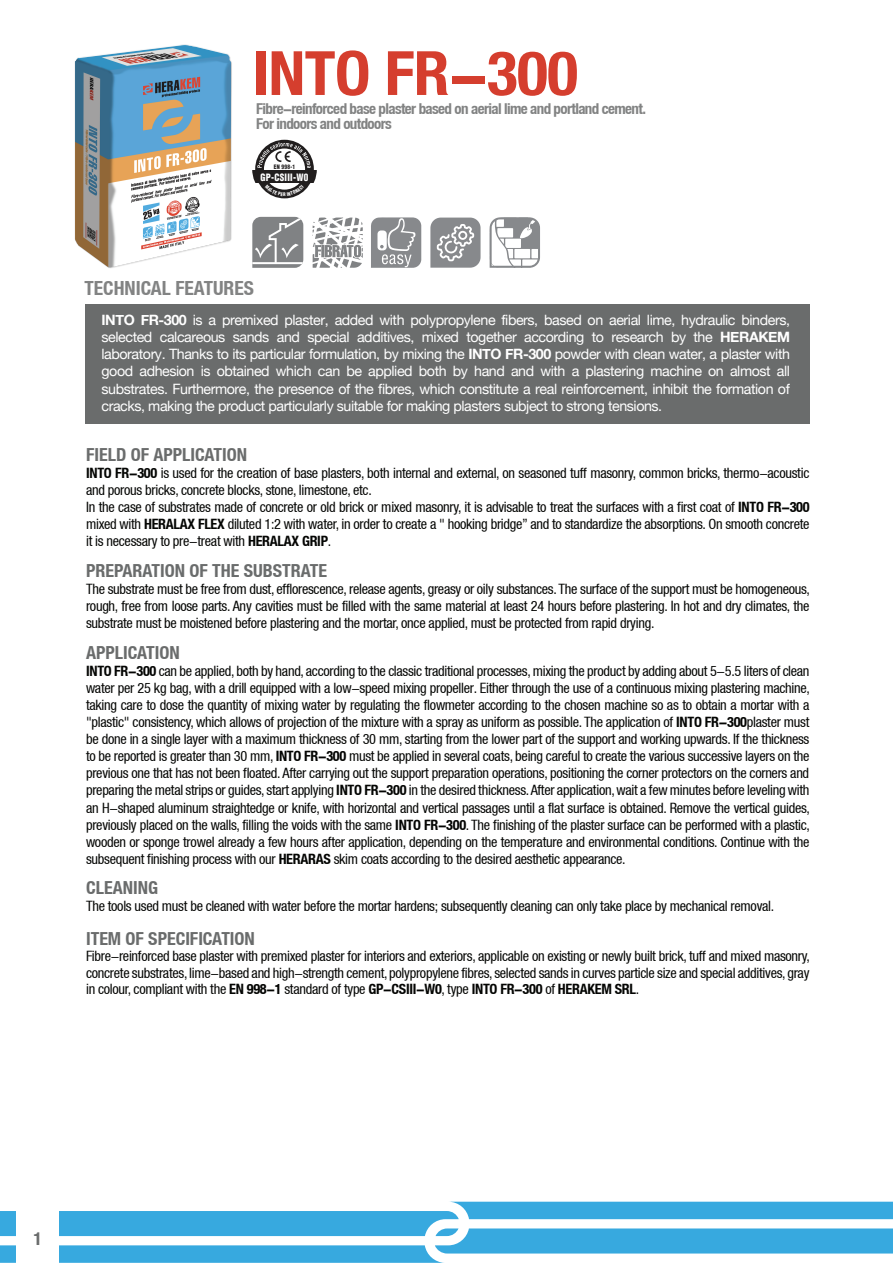
<style>
.page{position:relative;width:893px;height:1263px;background:#fff}
.page>*{position:absolute;margin:0;border:0;box-sizing:border-box;transform-origin:0 0}
.t1{font:700 condensed 61.2px "Helvetica Neue LT";letter-spacing:-.01em;color:#d53e2e;scale:1.05 1}
.t2{font:700 condensed 19.5px "Helvetica Neue LT";color:#828383}
.t3{font:700 condensed 18px "Helvetica Neue LT";color:#6a6c6c}
.t4{font:700 condensed 18px "Helvetica Neue";color:#6a6c6c}
.t5{font:700 condensed 15px/15px "Helvetica Neue LT";letter-spacing:-.04em;color:#828383}
.t6{font:condensed 14.25px/17.1px "Helvetica Neue LT";letter-spacing:-.02em;color:#040503;text-align:justify}
.t7{font:14.25px/17.1px "Helvetica Neue";letter-spacing:-.03em;color:#fff;text-align:justify}
.t8{font:900 condensed 9.9px "Helvetica LT";letter-spacing:.03em;color:#fff;scale:.92 1}
.t9{font:900 condensed 6px "Helvetica LT";color:#211e1e;scale:.92 1}
.s1{font-weight:700}
</style>
<div class="page">
<div style="left:85px;top:304px;width:724px;height:120px;background:#6a6c6c"></div>
<img style="left:74px;top:44px;width:158px;height:224px">
<svg style="left:0;top:1202px;width:892px;height:61px;fill:#37a9df"></svg>
<div style="left:16px;top:1184px;width:43px;height:79px;background:#fff"></div>
<svg style="left:252px;top:217px;width:51px;height:51px;background:#949597"></svg>
<svg style="left:252px;top:171px;width:65px;height:11px"></svg>
<svg style="left:312px;top:217px;width:51px;height:51px"></svg>
<svg style="left:371px;top:217px;width:50px;height:51px;background:#9fa1a3"></svg>
<svg style="left:430px;top:218px;width:50px;height:50px;background:#9d9fa1"></svg>
<svg style="left:489px;top:217px;width:51px;height:51px"></svg>
<svg style="left:255px;top:140px;width:59px;height:58px"></svg>
<h1 class="t1" style="left:252px;top:36px;width:311px">INTO FR-300</h1>
<p class="t5" style="left:256px;top:101px;width:391px">Fibre-reinforced base plaster based on aerial lime and portland cement.<br>For indoors and outdoors</p>
<p class="t9" style="left:274px;top:163px;width:25px">EN 998-1</p>
<p class="t8" style="left:260px;top:171px;width:53px">GP-CSIII-W0</p>
<h2 class="t2" style="left:84px;top:276px;width:171px">TECHNICAL FEATURES</h2>
<p class="t7" style="left:101px;top:312px;width:690px"><span class="s1">INTO FR-300</span> is a premixed plaster, added with polypropylene fibers, based on aerial lime, hydraulic binders, selected calcareous sands and special additives, mixed together according to research by the <span class="s1">HERAKEM </span>laboratory. Thanks to its particular formulation, by mixing the <span class="s1">INTO FR-300</span> powder with clean water, a plaster with good adhesion is obtained which can be applied both by hand and with a plastering machine on almost all substrates. Furthermore, the presence of the fibres, which constitute a real reinforcement, inhibit the formation of cracks, making the product particularly suitable for making plasters subject to strong tensions.</p>
<p class="t3" style="left:86px;top:443px;width:162px">FIELD OF APPLICATION</p>
<p class="t6" style="left:86px;top:464px;width:725px;text-align:left"><span class="s1">INTO FR-300</span> is used for the creation of base plasters, both internal and external, on seasoned tuff masonry, common bricks, thermo-acoustic and porous bricks, concrete blocks, stone, limestone, etc.<br>In the case of substrates made of concrete or old brick or mixed masonry, it is advisable to treat the surfaces with a first coat of <span class="s1">INTO FR-300 </span>mixed with <span class="s1">HERALAX FLEX</span> diluted 1:2 with water, in order to create a " hooking bridge” and to standardize the absorptions. On smooth concrete it is necessary to pre-treat with <span class="s1">HERALAX GRIP</span>.</p>
<p class="t3" style="left:86px;top:559px;width:242px">PREPARATION OF THE SUBSTRATE</p>
<p class="t6" style="left:86px;top:580px;width:725px">The substrate must be free from dust, efflorescence, release agents, greasy or oily substances. The surface of the support must be homogeneous, rough, free from loose parts. Any cavities must be filled with the same material at least 24 hours before plastering. In hot and dry climates, the substrate must be moistened before plastering and the mortar, once applied, must be protected from rapid drying.</p>
<p class="t3" style="left:86px;top:641px;width:95px">APPLICATION</p>
<p class="t6" style="left:86px;top:662px;width:725px"><span class="s1">INTO FR-300</span> can be applied, both by hand, according to the classic traditional processes, mixing the product by adding about 5-5.5 liters of clean water per 25 kg bag, with a drill equipped with a low-speed mixing propeller. Either through the use of a continuous mixing plastering machine, taking care to dose the quantity of mixing water by regulating the flowmeter according to the chosen machine so as to obtain a mortar with a "plastic" consistency, which allows of projection of the mixture with a spray as uniform as possible. The application of <span class="s1">INTO FR-300</span>plaster must be done in a single layer with a maximum thickness of 30 mm, starting from the lower part of the support and working upwards. If the thickness to be reported is greater than 30 mm, <span class="s1">INTO FR-300</span> must be applied in several coats, being careful to create the various successive layers on the previous one that has not been floated. After carrying out the support preparation operations, positioning the corner protectors on the corners and preparing the metal strips or guides, start applying <span class="s1">INTO FR-300</span> in the desired thickness. After application, wait a few minutes before leveling with an H-shaped aluminum straightedge or knife, with horizontal and vertical passages until a flat surface is obtained. Remove the vertical guides, previously placed on the walls, filling the voids with the same <span class="s1">INTO FR-300</span>. The finishing of the plaster surface can be performed with a plastic, wooden or sponge trowel already a few hours after application, depending on the temperature and environmental conditions. Continue with the subsequent finishing process with our <span class="s1">HERARAS</span> skim coats according to the desired aesthetic appearance.</p>
<p class="t3" style="left:86px;top:877px;width:73px">CLEANING</p>
<p class="t6" style="left:86px;top:897px;width:689px">The tools used must be cleaned with water before the mortar hardens; subsequently cleaning can only take place by mechanical removal.</p>
<p class="t3" style="left:86px;top:928px;width:170px">ITEM OF SPECIFICATION</p>
<p class="t6" style="left:86px;top:948px;width:725px;line-height:16.5px">Fibre-reinforced base plaster with premixed plaster for interiors and exteriors, applicable on existing or newly built brick, tuff and mixed masonry, concrete substrates, lime-based and high-strength cement, polypropylene fibres, selected sands in curves particle size and special additives, gray in colour, compliant with the <span class="s1">EN 998-1</span> standard of type <span class="s1">GP-CSIII-W0</span>, type <span class="s1">INTO FR-300</span> of <span class="s1">HERAKEM SRL</span>.</p>
<p class="t4" style="left:33px;top:1224px;width:10px">1</p>
</div>
